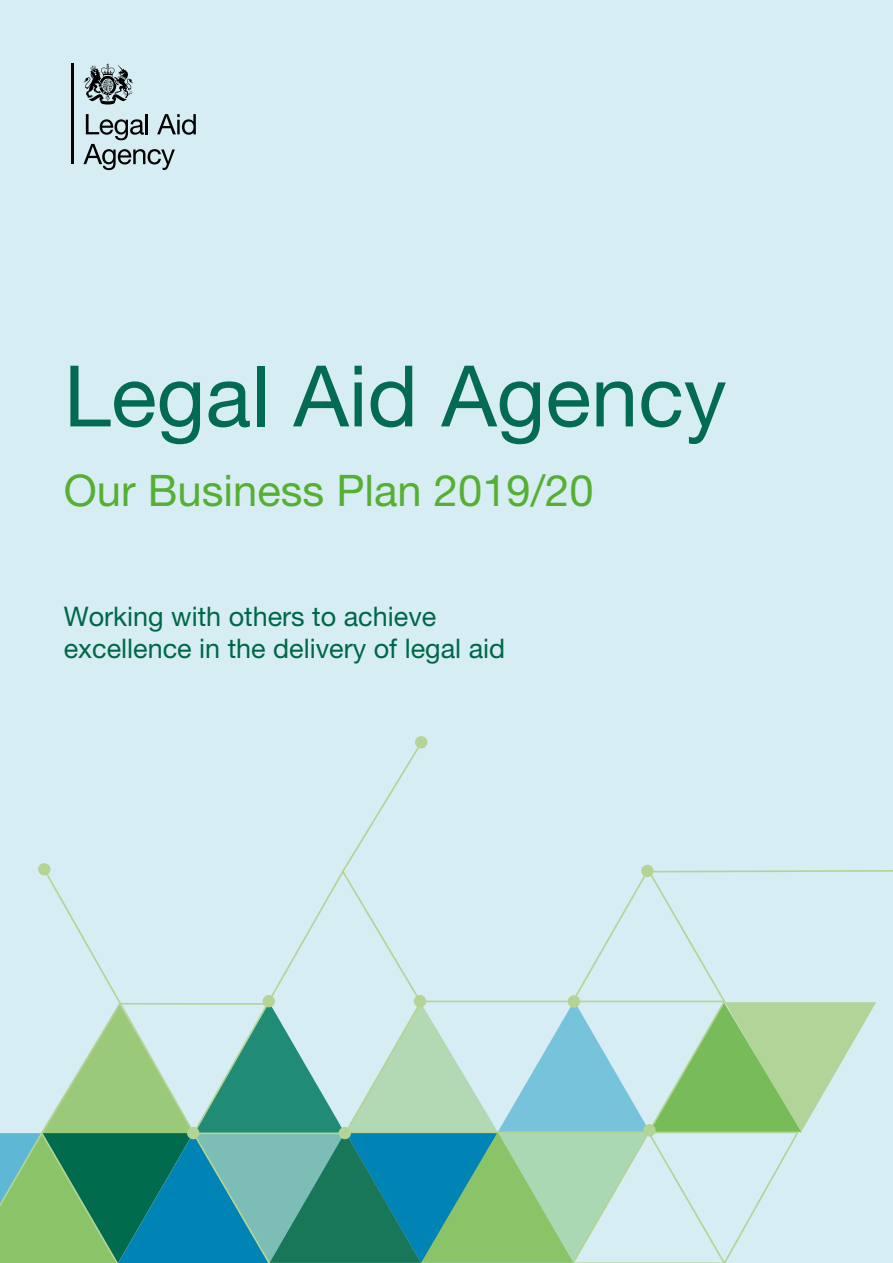
<style>
.page{position:relative;width:893px;height:1263px;background:#d6edf4}
.page>*{position:absolute;margin:0;border:0;box-sizing:border-box;transform-origin:0 0}
.t1{font:85.05px "Helvetica Neue LT Pro";color:#036a53}
.t2{font:43.5px "Helvetica Neue LT Pro";color:#56af32}
.t3{font:27px/32.4px "Helvetica Neue LT Pro";color:#006746}
</style>
<div class="page">
<div style="left:415px;top:736px;width:12px;height:12px;background:#b3d494;border-radius:50%"></div>
<div style="left:38px;top:863px;width:12px;height:12px;background:#b3d494;border-radius:50%"></div>
<svg style="left:641px;top:865px;width:13px;height:12px"></svg>
<svg style="left:0;top:868px;width:893px;height:395px"></svg>
<hr style="left:341px;top:1131px;width:310px;height:2px;background:#b3d494">
<hr style="left:72px;top:64px;width:2px;height:100px;background:#000">
<svg style="left:83px;top:114px;width:113px;height:56px"></svg>
<svg style="left:84px;top:64px;width:49px;height:41px"></svg>
<p class="t1" style="left:64px;top:345px;width:664px">Legal Aid Agency</p>
<p class="t2" style="left:64px;top:465px;width:531px">Our Business Plan 2019/20</p>
<p class="t3" style="left:64px;top:599px;width:443px">Working with others to achieve excellence in the delivery of legal aid</p>
</div>
